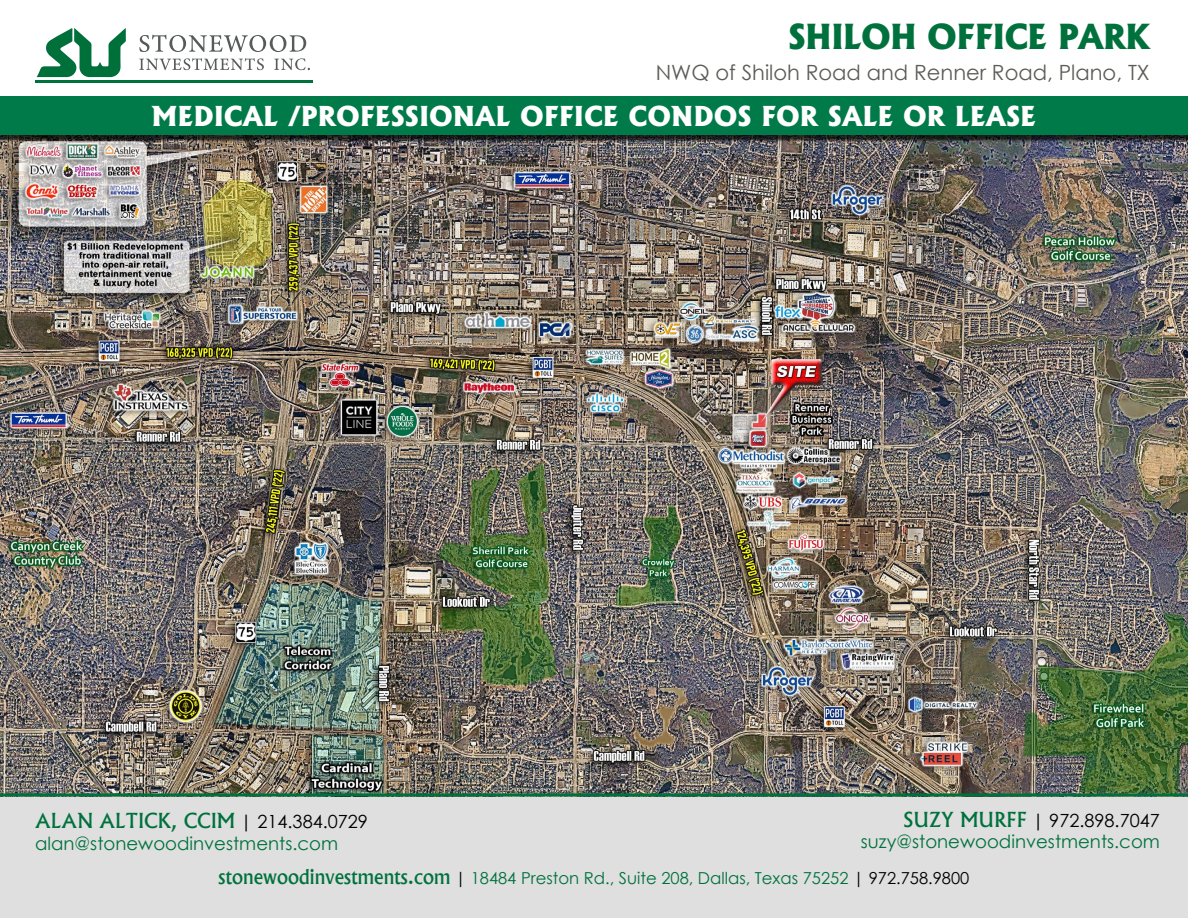
<style>
.page{position:relative;width:1188px;height:918px;background:#fff}
.page>*{position:absolute;margin:0;border:0;box-sizing:border-box;transform-origin:0 0}
.t1{font:800 33px "Albertus";letter-spacing:-.025em;color:#00713d}
.t2{font:800 26.25px "Albertus";color:#fff}
.t3{font:21px "Century Gothic";color:#5b5d58}
.t4{font:500 19.8px "Albertus";color:#00713d}
.t5{font:18.15px/21.8px "Century Gothic";color:#00713d;text-align:right}
.t6{font:16.5px "Century Gothic";color:#00713d}
.s1{font-family:"Century Gothic";font-weight:400;font-size:18.15px;color:#000}
.s2{font-family:"Albertus";font-weight:500;font-size:19.8px}
.s3{color:#000}
</style>
<div class="page">
<img style="left:0;top:142px;width:1188px;height:651px">
<div style="left:0;top:797px;width:1188px;height:121px;background:#dedfde"></div>
<svg style="left:37px;top:28px;width:89px;height:49px"></svg>
<svg style="left:139px;top:35px;width:167px;height:17px"></svg>
<svg style="left:139px;top:58px;width:125px;height:12px"></svg>
<svg style="left:274px;top:58px;width:36px;height:12px"></svg>
<hr style="left:35px;top:80px;width:278px;height:3px;background:#00703c">
<hr style="left:0;top:793px;width:1188px;height:3px;background:#00713d">
<div style="left:0;top:99px;width:1188px;height:43px;background:#000;opacity:.75"></div>
<div style="left:0;top:97px;width:1188px;height:38px;background:#007a49"></div>
<h1 class="t1" style="left:788px;top:16px;width:363px">SHILOH OFFICE PARK</h1>
<p class="t3" style="left:656px;top:58px;width:496px">NWQ of Shiloh Road and Renner Road, Plano, TX</p>
<h2 class="t2" style="left:152px;top:100px;width:886px">MEDICAL /PROFESSIONAL OFFICE CONDOS FOR SALE OR LEASE</h2>
<p class="t4" style="left:35px;top:808px;width:334px">ALAN ALTICK, CCIM <span class="s1">| 214.384.0729</span></p>
<p class="t5" style="left:35px;top:832px;width:304px">alan@stonewoodinvestments.com</p>
<p class="t5" style="left:861px;top:809px;width:301px"><span class="s2">SUZY MURFF</span> <span class="s3">| 972.898.7047 </span>suzy@stonewoodinvestments.com</p>
<p class="t6" style="left:219px;top:866px;width:752px"><span class="s2">stonewoodinvestments.com</span> <span class="s3">|</span> 18484 Preston Rd., Suite 208, Dallas, Texas 75252 <span class="s3">| 972.758.9800</span></p>
</div>
